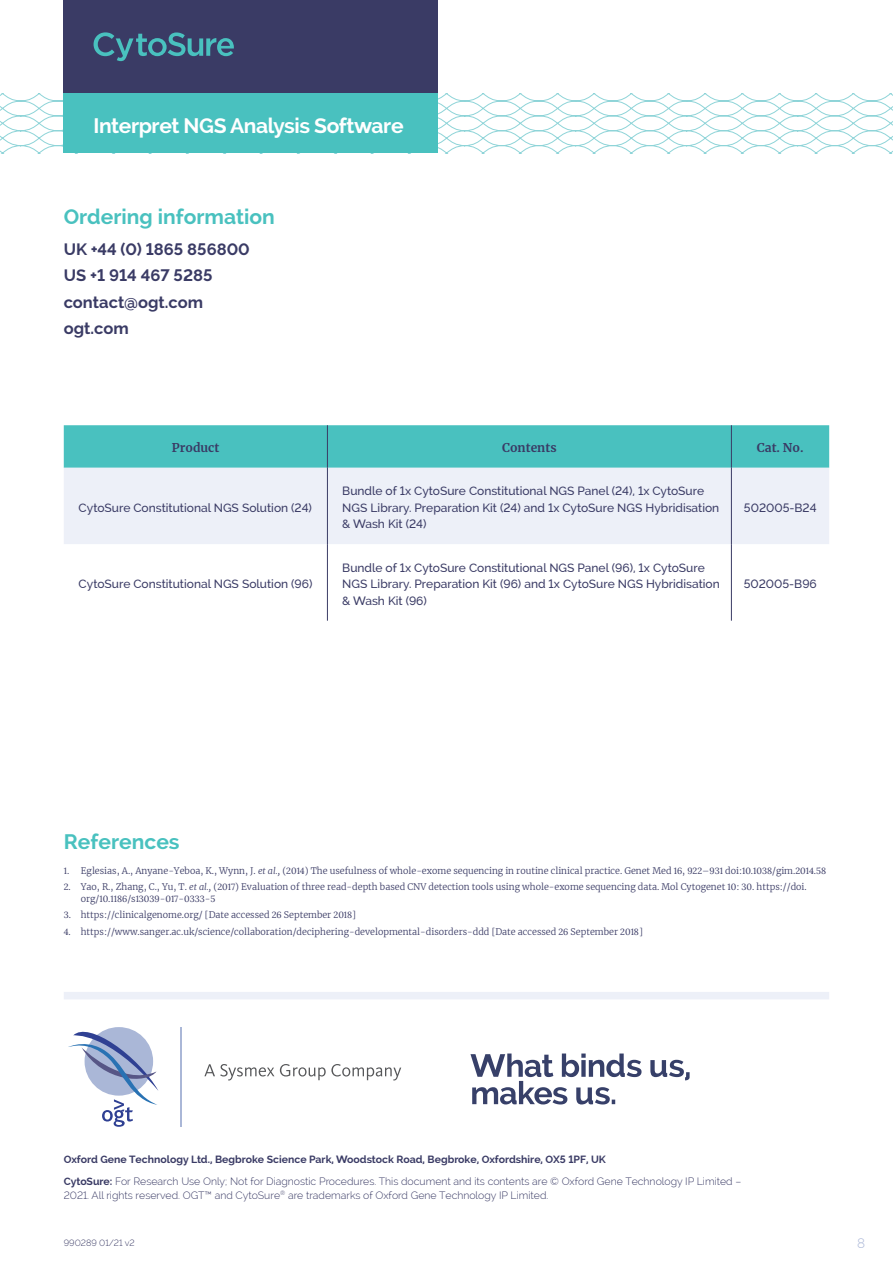
<style>
.page{position:relative;width:893px;height:1263px;background:#fff}
.page>*{position:absolute;margin:0;border:0;box-sizing:border-box;transform-origin:0 0}
.t1{font:21px "OGT Raleway Bold";color:#49c1bf}
.t2{font:21px "OGT Raleway Bold";letter-spacing:-.02em;color:#fff}
.t3{font:16.5px/26.5px "OGT Raleway Bold";color:#3a3b65}
.t4{font:13.5px "OGT Raleway Light";color:#aab7d7}
.t5{font:12px/16.5px "OGT Raleway Medium";color:#3a3b65}
.t6{font:12px "OGT Merriweather Bold";color:#3a3b65}
.t7{font:10.5px/13.5px "OGT Raleway Light";color:#3a3b65}
.t8{font:10.5px "OGT Raleway Bold";color:#3a3b65}
.t9{font:9px/12px "OGT Merriweather Light";color:#3a3b65}
.t10{font:9px "OGT Raleway Light";color:#3a3b65}
.s1{font-family:"OGT Merriweather Light Italic"}
.s2{font-family:"OGT Raleway Bold"}
</style>
<div class="page">
<svg style="left:0;top:94px;width:893px;height:59px"></svg>
<div style="left:64px;top:0;width:374px;height:94px;background:#3a3b65"></div>
<div style="left:64px;top:94px;width:374px;height:59px;background:#49c1bf"></div>
<svg style="left:94px;top:32px;width:140px;height:29px"></svg>
<div style="left:64px;top:425px;width:765px;height:43px;background:#49c1bf"></div>
<div style="left:64px;top:468px;width:765px;height:76px;background:#edf0f8"></div>
<hr style="left:327px;top:425px;width:1px;height:43px;background:#3a3b65">
<hr style="left:731px;top:425px;width:1px;height:43px;background:#3a3b65">
<hr style="left:327px;top:468px;width:1px;height:76px;background:#3a3b65">
<hr style="left:731px;top:468px;width:1px;height:76px;background:#3a3b65">
<hr style="left:327px;top:544px;width:1px;height:77px;background:#3a3b65">
<hr style="left:731px;top:544px;width:1px;height:77px;background:#3a3b65">
<div style="left:64px;top:992px;width:765px;height:7px;background:#edf0f8"></div>
<svg style="left:204px;top:1064px;width:70px;height:16px"></svg>
<svg style="left:280px;top:1064px;width:121px;height:16px"></svg>
<svg style="left:68px;top:1027px;width:90px;height:100px"></svg>
<hr style="left:180px;top:1027px;width:2px;height:100px;background:#aab7d7">
<svg style="left:470px;top:1053px;width:220px;height:51px"></svg>
<h1 class="t2" style="left:94px;top:114px;width:312px">Interpret NGS Analysis Software</h1>
<h1 class="t1" style="left:64px;top:204px;width:212px">Ordering information</h1>
<h2 class="t3" style="left:64px;top:236px;width:188px">UK +44 (0) 1865 856800<br>US +1 914 467 5285 contact@ogt.com ogt.com</h2>
<h3 class="t6" style="left:172px;top:440px;width:49px">Product</h3>
<h3 class="t6" style="left:502px;top:440px;width:56px">Contents</h3>
<h3 class="t6" style="left:757px;top:440px;width:48px">Cat. No.</h3>
<h3 class="t5" style="left:79px;top:499px;width:235px">CytoSure Constitutional NGS Solution (24)</h3>
<h3 class="t5" style="left:79px;top:575px;width:235px">CytoSure Constitutional NGS Solution (96)</h3>
<h3 class="t5" style="left:342px;top:482px;width:378px">Bundle of 1x CytoSure Constitutional NGS Panel (24), 1x CytoSure<br>NGS Library. Preparation Kit (24) and 1x CytoSure NGS Hybridisation &amp; Wash Kit (24)</h3>
<h3 class="t5" style="left:342px;top:559px;width:379px">Bundle of 1x CytoSure Constitutional NGS Panel (96), 1x CytoSure<br>NGS Library. Preparation Kit (96) and 1x CytoSure NGS Hybridisation &amp; Wash Kit (96)</h3>
<h3 class="t5" style="left:744px;top:499px;width:74px">502005-B24</h3>
<h3 class="t5" style="left:744px;top:575px;width:75px">502005-B96</h3>
<h1 class="t1" style="left:64px;top:829px;width:117px">References</h1>
<p class="t9" style="left:64px;top:864px;width:764px">1. Eglesias, A., Anyane-Yeboa, K., Wynn, J. <span class="s1">et al.,</span> (2014) The usefulness of whole-exome sequencing in routine clinical practice. Genet Med 16, 922–931 doi:10.1038/gim.2014.58</p>
<p class="t9" style="left:81px;top:880px;width:727px;text-indent:-17px">2. Yao, R., Zhang, C., Yu, T. <span class="s1">et al.,</span> (2017) Evaluation of three read-depth based CNV detection tools using whole-exome sequencing data. Mol Cytogenet 10: 30. https://doi. org/10.1186/s13039-017-0333-5</p>
<p class="t9" style="left:64px;top:909px;width:294px">3. https://clinicalgenome.org/ [Date accessed 26 September 2018]</p>
<p class="t9" style="left:64px;top:925px;width:580px">4. https://www.sanger.ac.uk/science/collaboration/deciphering-developmental-disorders-ddd [Date accessed 26 September 2018]</p>
<p class="t8" style="left:64px;top:1154px;width:544px">Oxford Gene Technology Ltd., Begbroke Science Park, Woodstock Road, Begbroke, Oxfordshire, OX5 1PF, UK</p>
<p class="t7" style="left:64px;top:1175px;width:679px"><span class="s2">CytoSure:</span> For Research Use Only; Not for Diagnostic Procedures. This document and its contents are © Oxford Gene Technology IP Limited –<br>2021. All rights reserved. OGT™ and CytoSure<sup>®</sup> are trademarks of Oxford Gene Technology IP Limited.</p>
<p class="t10" style="left:64px;top:1237px;width:72px">990289 01/21 v2</p>
<h3 class="t4" style="left:857px;top:1235px;width:10px">8</h3>
</div>
